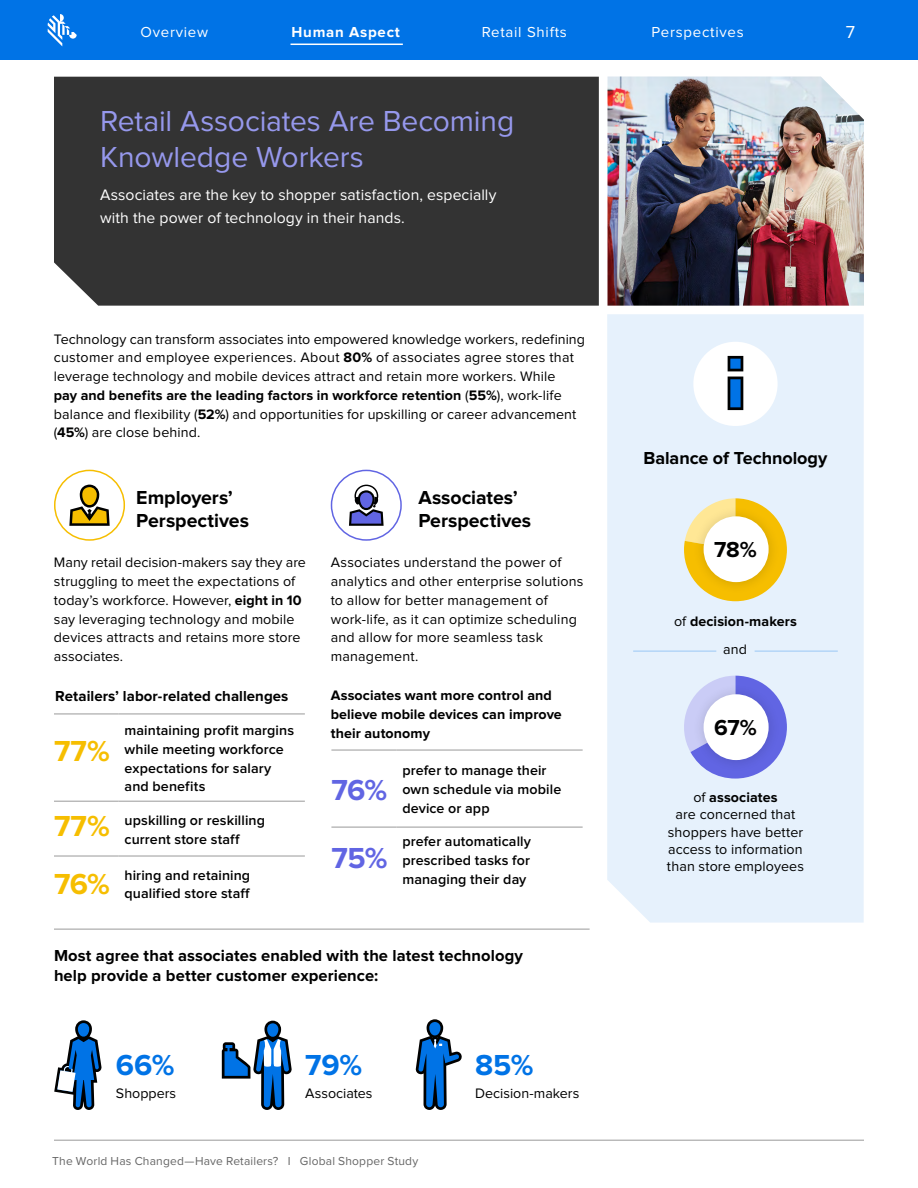
<style>
.page{position:relative;width:918px;height:1188px;background:#fff}
.page>*{position:absolute;margin:0;border:0;box-sizing:border-box;transform-origin:0 0}
.t1{font:30px/36px "Proxima Nova";letter-spacing:-.005em;color:#9698ec}
.t2{font:700 30px/57.4px "Proxima Nova";color:#f6be00}
.t3{font:700 30px "Proxima Nova";color:#0073e6}
.t4{font:700 30px "Proxima Nova";color:#6165e3}
.t5{font:700 22.5px "Proxima Nova";color:#000101}
.t6{font:700 19.5px/23.4px "Proxima Nova";letter-spacing:-.005em;color:#000101}
.t7{font:700 19.5px/23.4px "Proxima Nova";color:#000}
.t8{font:700 18px "Proxima Nova";letter-spacing:-.005em;color:#000101}
.t9{font:18px "Proxima Nova";color:#fff}
.t10{font:700 16.5px/19.5px "Proxima Nova";letter-spacing:.005em;color:#000101}
.t11{font:15.75px/22.5px "Proxima Nova";letter-spacing:.005em;color:#fff}
.t12{font:700 15px "Proxima Nova";letter-spacing:.005em;color:#000}
.t13{font:15px "Proxima Nova";letter-spacing:.05em;color:#fff}
.t14{font:700 15px "Proxima Nova";letter-spacing:.05em;color:#fff}
.t15{font:14.25px/18.8px "Proxima Nova";letter-spacing:.01em;color:#000101}
.t16{font:600 14.25px/18.8px "Proxima Nova";letter-spacing:.01em;color:#000}
.t17{font:700 14.25px/18.8px "Proxima Nova";letter-spacing:.005em;color:#000}
.t18{font:700 14.25px "Proxima Nova";letter-spacing:.005em;color:#000101}
.t19{font:12px "Proxima Nova";letter-spacing:.015em;color:#666}
.s1{font-weight:700}
.s2{font-weight:400}
</style>
<div class="page">
<hr style="left:54px;top:1140px;width:810px;height:1px;background:#999">
<hr style="left:54px;top:714px;width:65px;height:1px;background:#999">
<hr style="left:119px;top:714px;width:186px;height:1px;background:#999">
<hr style="left:54px;top:801px;width:65px;height:1px;background:#999">
<hr style="left:119px;top:801px;width:186px;height:1px;background:#999">
<hr style="left:54px;top:856px;width:65px;height:1px;background:#999">
<hr style="left:119px;top:856px;width:186px;height:1px;background:#999">
<hr style="left:331px;top:750px;width:65px;height:1px;background:#999">
<hr style="left:396px;top:750px;width:187px;height:1px;background:#999">
<hr style="left:331px;top:827px;width:65px;height:1px;background:#999">
<hr style="left:396px;top:827px;width:187px;height:1px;background:#999">
<div style="left:54px;top:470px;width:71px;height:71px;border:2px solid #f6be00;border-radius:50%"></div>
<svg style="left:69px;top:485px;width:41px;height:41px"></svg>
<div style="left:54px;top:77px;width:545px;height:229px;background:#333"></div>
<img style="left:608px;top:76px;width:256px;height:230px">
<hr style="left:54px;top:929px;width:536px;height:1px;background:#999">
<div style="left:331px;top:470px;width:71px;height:71px;border:2px solid #6165e3;border-radius:50%"></div>
<svg style="left:349px;top:485px;width:35px;height:41px"></svg>
<div style="left:607px;top:314px;width:257px;height:609px;background:#e6f1fc"></div>
<div style="left:693px;top:342px;width:85px;height:84px;background:#fff;border-radius:50%"></div>
<svg style="left:677px;top:676px;width:110px;height:103px;background:#cdd5f7"></svg>
<div style="left:692px;top:683px;width:89px;height:89px;background:#000;opacity:.15"></div>
<div style="left:704px;top:694px;width:65px;height:66px;background:#fff;border-radius:50%"></div>
<svg style="left:684px;top:498px;width:103px;height:103px;background:#ece1ab"></svg>
<div style="left:692px;top:505px;width:89px;height:89px;background:#000;opacity:.15"></div>
<div style="left:704px;top:516px;width:65px;height:66px;background:#fff;border-radius:50%"></div>
<hr style="left:633px;top:651px;width:83px;height:1px;background:#99c7f5">
<hr style="left:755px;top:651px;width:83px;height:1px;background:#99c7f5">
<svg style="left:728px;top:356px;width:15px;height:54px"></svg>
<svg style="left:54px;top:1020px;width:48px;height:90px"></svg>
<svg style="left:222px;top:1021px;width:70px;height:89px"></svg>
<svg style="left:415px;top:1019px;width:47px;height:91px"></svg>
<div style="left:0;top:0;width:918px;height:60px;background:#0073e6"></div>
<svg style="left:48px;top:14px;width:29px;height:32px"></svg>
<hr style="left:291px;top:44px;width:112px;height:1px;background:#fff">
<p class="t13" style="left:141px;top:25px;width:69px">Overview</p>
<p class="t14" style="left:292px;top:25px;width:110px">Human Aspect</p>
<p class="t13" style="left:482px;top:25px;width:87px">Retail Shifts</p>
<p class="t13" style="left:652px;top:25px;width:94px">Perspectives</p>
<p class="t9" style="left:846px;top:24px;width:11px">7</p>
<h1 class="t1" style="left:100px;top:104px;width:416px">Retail Associates Are Becoming<br>Knowledge Workers</h1>
<p class="t11" style="left:100px;top:185px;width:398px">Associates are the key to shopper satisfaction, especially with the power of technology in their hands.</p>
<p class="t15" style="left:54px;top:330px;width:533px">Technology can transform associates into empowered knowledge workers, redefining customer and employee experiences. About <span class="s1">80%</span> of associates agree stores that leverage technology and mobile devices attract and retain more workers. While<br><span class="s1">pay and benefits are the leading factors in workforce retention</span> (<span class="s1">55%</span>), work-life balance and flexibility (<span class="s1">52%</span>) and opportunities for upskilling or career advancement (<span class="s1">45%</span>) are close behind.</p>
<h3 class="t7" style="left:136px;top:486px;width:114px">Employers’<br>Perspectives</h3>
<h3 class="t6" style="left:418px;top:486px;width:114px">Associates’<br>Perspectives</h3>
<p class="t15" style="left:331px;top:554px;width:254px">Associates understand the power of analytics and other enterprise solutions to allow for better management of work-life, as it can optimize scheduling and allow for more seamless task management.</p>
<p class="t12" style="left:55px;top:689px;width:235px">Retailers’ labor-related challenges</p>
<p class="t17" style="left:331px;top:687px;width:233px">Associates want more control and believe mobile devices can improve their autonomy</p>
<h1 class="t2" style="left:54px;top:723px;width:57px">77%</h1>
<h1 class="t4" style="left:331px;top:776px;width:57px">76%</h1>
<p class="t15" style="left:54px;top:554px;width:254px">Many retail decision-makers say they are struggling to meet the expectations of today’s workforce. However, <span class="s1">eight in 10 </span>say leveraging technology and mobile devices attracts and retains more store associates.</p>
<p class="t16" style="left:125px;top:722px;width:171px">maintaining profit margins while meeting workforce expectations for salary and benefits</p>
<p class="t16" style="left:125px;top:811px;width:142px">upskilling or reskilling current store staff</p>
<p class="t16" style="left:125px;top:866px;width:127px">hiring and retaining qualified store staff</p>
<p class="t16" style="left:402px;top:762px;width:160px">prefer to manage their own schedule via mobile device or app</p>
<p class="t16" style="left:402px;top:833px;width:130px;text-align:justify">prefer automatically prescribed tasks for managing their day</p>
<h1 class="t2" style="left:54px;top:799px;width:57px">77%<br>76%</h1>
<h1 class="t4" style="left:331px;top:845px;width:58px">75%</h1>
<p class="t10" style="left:54px;top:947px;width:471px">Most agree that associates enabled with the latest technology help provide a better customer experience:</p>
<h1 class="t3" style="left:116px;top:1051px;width:60px">66%</h1>
<p class="t15" style="left:116px;top:1084px;width:62px">Shoppers</p>
<h1 class="t3" style="left:305px;top:1051px;width:58px">79%</h1>
<p class="t15" style="left:305px;top:1084px;width:69px">Associates</p>
<p class="t19" style="left:52px;top:1156px;width:367px">The World Has Changed—Have Retailers? I Global Shopper Study</p>
<h1 class="t3" style="left:475px;top:1051px;width:60px">85%</h1>
<p class="t15" style="left:475px;top:1084px;width:106px">Decision-makers</p>
<p class="t8" style="left:644px;top:450px;width:185px">Balance of Technology</p>
<h2 class="t5" style="left:714px;top:540px;width:44px">78%</h2>
<p class="t18" style="left:674px;top:615px;width:124px"><span class="s2">of</span> decision-makers</p>
<p class="t15" style="left:723px;top:641px;width:25px">and</p>
<h2 class="t5" style="left:714px;top:717px;width:44px">67%</h2>
<p class="t15" style="left:667px;top:789px;width:138px;line-height:17.2px;text-align:center">of <span class="s1">associates<br></span>are concerned that shoppers have better access to information than store employees</p>
</div>
